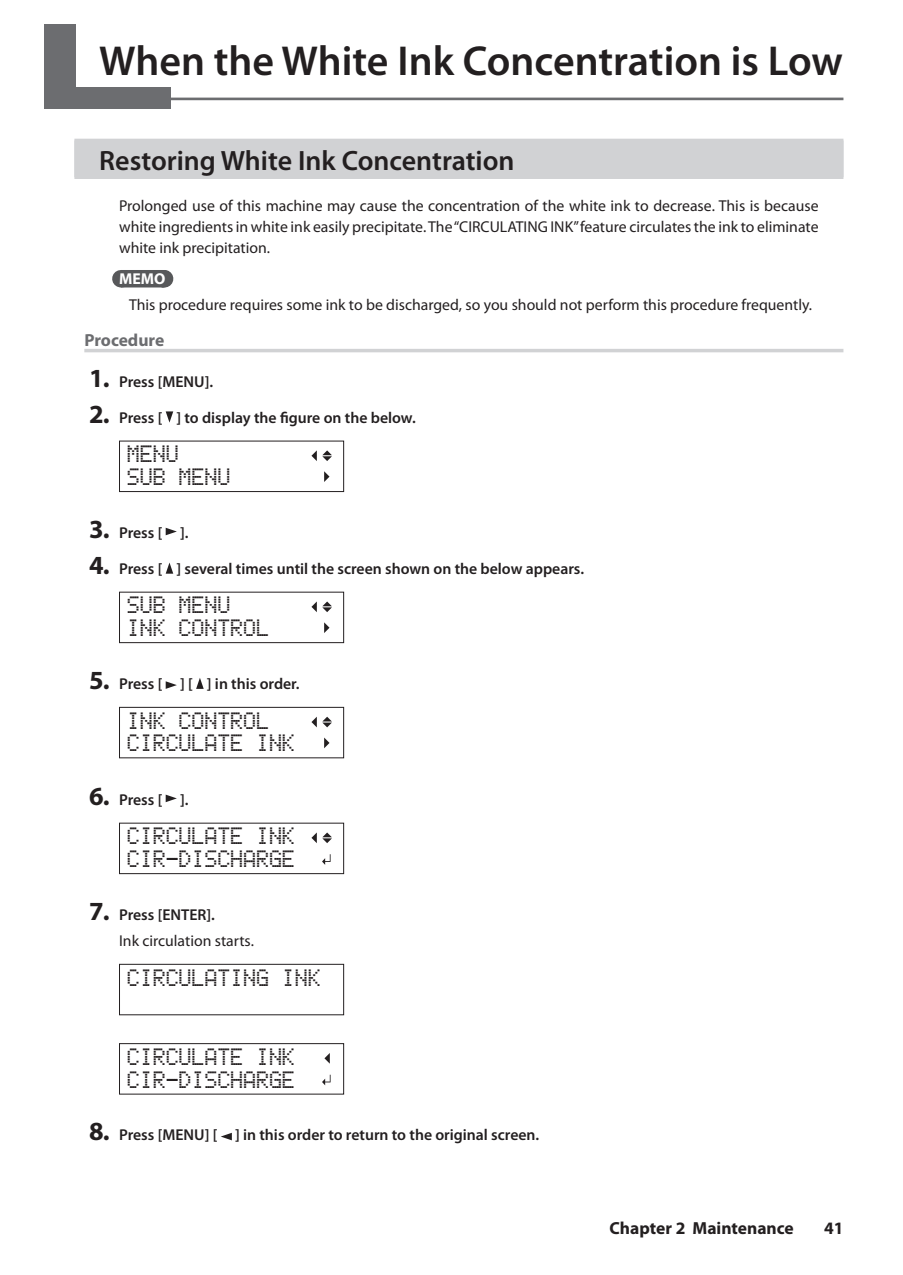
<style>
.page{position:relative;width:903px;height:1275px;background:#fff}
.page>*{position:absolute;margin:0;border:0;box-sizing:border-box;transform-origin:0 0}
.t1{font:600 42px "Myriad Pro";color:#231f20}
.t2{font:600 28px "Myriad Pro";color:#231f20}
.t3{font:19.25px/22.8px "Lcd TT";color:#231f20}
.t4{font:700 17.5px "Myriad Pro";color:#231f20}
.t5{font:700 17.5px "Myriad Pro";letter-spacing:-.005em;color:#6c6d70}
.t6{font:15.75px/21px "Myriad Pro";color:#231f20;text-align:justify}
.t7{font:600 15.75px "Myriad Pro";color:#231f20}
.t8{font:700 15.75px "Myriad Pro";color:#fff}
.s1{font-weight:700;font-size:26.25px}
.s2{font-weight:600}
</style>
<div class="page">
<div style="left:45px;top:88px;width:126px;height:21px;background:#6c6d70"></div>
<div style="left:45px;top:25px;width:31px;height:84px;background:#6c6d70"></div>
<hr style="left:74px;top:98px;width:769px;height:2px;background:#6c6d70">
<div style="left:74px;top:139px;width:769px;height:38px;background:#d1d2d4"></div>
<div style="left:74px;top:140px;width:769px;height:39px;background:#d1d2d4"></div>
<div style="left:121px;top:270px;width:43px;height:17px;background:#57585a"></div>
<svg style="left:164px;top:270px;width:1px;height:17px"></svg>
<hr style="left:84px;top:349px;width:759px;height:3px;background:#d1d2d4">
<svg style="left:166px;top:411px;width:7px;height:12px"></svg>
<svg style="left:119px;top:440px;width:225px;height:52px"></svg>
<svg style="left:166px;top:528px;width:11px;height:7px"></svg>
<svg style="left:166px;top:562px;width:7px;height:12px"></svg>
<svg style="left:119px;top:591px;width:225px;height:52px"></svg>
<svg style="left:166px;top:681px;width:11px;height:8px"></svg>
<svg style="left:196px;top:678px;width:8px;height:11px"></svg>
<svg style="left:119px;top:706px;width:225px;height:53px"></svg>
<svg style="left:166px;top:795px;width:11px;height:7px"></svg>
<svg style="left:119px;top:822px;width:225px;height:52px"></svg>
<svg style="left:119px;top:963px;width:225px;height:53px"></svg>
<svg style="left:119px;top:1043px;width:225px;height:52px"></svg>
<svg style="left:221px;top:1133px;width:11px;height:7px"></svg>
<h1 class="t1" style="left:99px;top:34px;width:745px">When the White Ink Concentration is Low</h1>
<h2 class="t2" style="left:99px;top:143px;width:417px">Restoring White Ink Concentration</h2>
<p class="t6" style="left:119px;top:195px;width:701px">Prolonged use of this machine may cause the concentration of the white ink to decrease. This is because white ingredients in white ink easily precipitate. The “CIRCULATING INK” feature circulates the ink to eliminate white ink precipitation.</p>
<p class="t8" style="left:119px;top:268px;width:48px">MEMO</p>
<p class="t6" style="left:129px;top:294px;width:683px">This procedure requires some ink to be discharged, so you should not perform this procedure frequently.</p>
<p class="t5" style="left:84px;top:329px;width:81px">Procedure</p>
<p class="t7" style="left:89px;top:371px;width:124px"><span class="s1">1.</span> Press [MENU].</p>
<p class="t7" style="left:89px;top:407px;width:327px"><span class="s1">2.</span> Press [ ] to display the figure on the below.</p>
<p class="t3" style="left:127px;top:444px;width:105px">MENU<br>SUB MENU</p>
<p class="t7" style="left:89px;top:522px;width:100px"><span class="s1">3.</span> Press [ ].</p>
<p class="t7" style="left:89px;top:558px;width:495px"><span class="s1">4.</span> Press [ ] several times until the screen shown on the below appears.</p>
<p class="t3" style="left:127px;top:595px;width:144px">SUB MENU<br>INK CONTROL</p>
<p class="t7" style="left:89px;top:674px;width:211px"><span class="s1">5.</span> Press [ ] [ ] in this order.</p>
<p class="t3" style="left:127px;top:710px;width:169px">INK CONTROL<br>CIRCULATE INK</p>
<p class="t7" style="left:89px;top:789px;width:100px"><span class="s1">6.</span> Press [ ].</p>
<p class="t3" style="left:127px;top:826px;width:169px">CIRCULATE INK<br>CIR-DISCHARGE</p>
<p class="t6" style="left:119px;top:901px;width:135px;line-height:25.9px;text-indent:-30px"><span class="s1">7.</span> <span class="s2">Press [ENTER].<br></span>Ink circulation starts.</p>
<p class="t3" style="left:127px;top:967px;width:195px">CIRCULATING INK</p>
<p class="t3" style="left:127px;top:1047px;width:169px">CIRCULATE INK<br>CIR-DISCHARGE</p>
<p class="t7" style="left:89px;top:1125px;width:450px"><span class="s1">8.</span> Press [MENU] [ ] in this order to return to the original screen.</p>
<p class="t4" style="left:610px;top:1216px;width:186px">Chapter 2 Maintenance</p>
<p class="t4" style="left:824px;top:1216px;width:21px">41</p>
</div>
